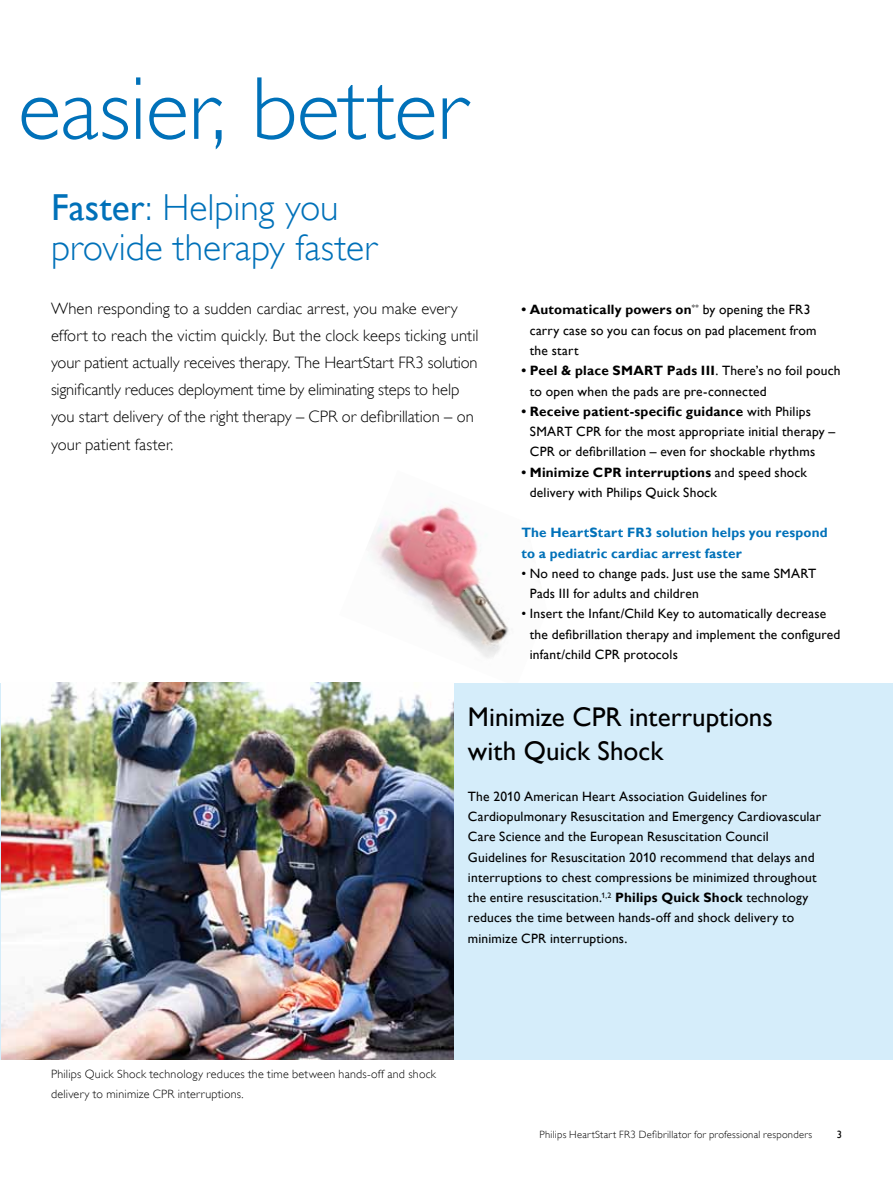
<style>
.page{position:relative;width:893px;height:1187px;background:#fff}
.page>*{position:absolute;margin:0;border:0;box-sizing:border-box;transform-origin:0 0}
.t1{font:90px "Gill Sans Alt One WGL Light";letter-spacing:-.01em;color:#0071b9}
.t2{font:37.5px/40.5px "Gill Sans Alt One WGL Light";color:#0071b9}
.t3{font:27px/33.8px "Gill Sans Alt One WGL";color:#000}
.t4{font:16.5px/27px "Gill Sans Alt One WGL Light";color:#000}
.t5{font:13.5px/20.2px "Gill Sans Alt One WGL";letter-spacing:.015em;color:#000}
.t6{font:700 13.5px/20.2px "Gill Sans Alt One WGL";letter-spacing:.015em;color:#0071b9}
.t7{font:12px/20.2px "Gill Sans Alt One WGL Light";letter-spacing:.02em;color:#000}
.t8{font:10.5px "Gill Sans Alt One WGL Light";letter-spacing:.025em;color:#000}
.t9{font:10.5px "Gill Sans Alt One WGL";color:#000}
.s1{font-family:"Gill Sans Alt One WGL"}
.s2{font-weight:700}
</style>
<div class="page">
<img style="left:339px;top:580px;width:170px;height:103px">
<div style="left:0;top:683px;width:893px;height:376px;background:#d5edfa"></div>
<img style="left:1px;top:683px;width:452px;height:376px">
<h1 class="t1" style="left:18px;top:50px;width:450px">easier, better</h1>
<h2 class="t2" style="left:51px;top:187px;width:327px"><span class="s1">Faster</span>: Helping you provide therapy faster</h2>
<p class="t4" style="left:51px;top:295px;width:429px">When responding to a sudden cardiac arrest, you make every effort to reach the victim quickly. But the clock keeps ticking until your patient actually receives therapy. The HeartStart FR3 solution significantly reduces deployment time by eliminating steps to help you start delivery of the right therapy – CPR or defibrillation – on your patient faster.</p>
<p class="t5" style="left:530px;top:299px;width:288px;text-indent:-9px"><span class="s2">• Automatically powers on</span><sup>**</sup> by opening the FR3 carry case so you can focus on pad placement from the start</p>
<p class="t5" style="left:530px;top:360px;width:312px;text-indent:-9px"><span class="s2">• Peel &amp; place SMART Pads III</span>. There’s no foil pouch to open when the pads are pre-connected</p>
<p class="t5" style="left:530px;top:401px;width:307px;text-indent:-9px"><span class="s2">• Receive patient-specific guidance</span> with Philips<br>SMART CPR for the most appropriate initial therapy –<br>CPR or defibrillation – even for shockable rhythms</p>
<p class="t5" style="left:530px;top:461px;width:279px;text-indent:-9px"><span class="s2">• Minimize CPR interruptions</span> and speed shock delivery with Philips Quick Shock</p>
<p class="t6" style="left:521px;top:522px;width:308px">The HeartStart FR3 solution helps you respond to a pediatric cardiac arrest faster</p>
<p class="t5" style="left:530px;top:563px;width:288px;text-indent:-9px">• No need to change pads. Just use the same SMART<br>Pads III for adults and children</p>
<p class="t5" style="left:530px;top:603px;width:312px;text-indent:-9px">• Insert the Infant/Child Key to automatically decrease the defibrillation therapy and implement the configured infant/child CPR protocols</p>
<h3 class="t3" style="left:468px;top:700px;width:306px">Minimize CPR interruptions with Quick Shock</h3>
<p class="t5" style="left:468px;top:785px;width:355px">The 2010 American Heart Association Guidelines for Cardiopulmonary Resuscitation and Emergency Cardiovascular Care Science and the European Resuscitation Council Guidelines for Resuscitation 2010 recommend that delays and interruptions to chest compressions be minimized throughout the entire resuscitation.<sup>1,2</sup> <span class="s2">Philips Quick Shock</span> technology reduces the time between hands-off and shock delivery to minimize CPR interruptions.</p>
<p class="t7" style="left:51px;top:1063px;width:387px">Philips Quick Shock technology reduces the time between hands-off and shock delivery to minimize CPR interruptions.</p>
<p class="t8" style="left:540px;top:1127px;width:274px">Philips HeartStart FR3 Defibrillator for professional responders</p>
<p class="t9" style="left:837px;top:1127px;width:7px">3</p>
</div>
